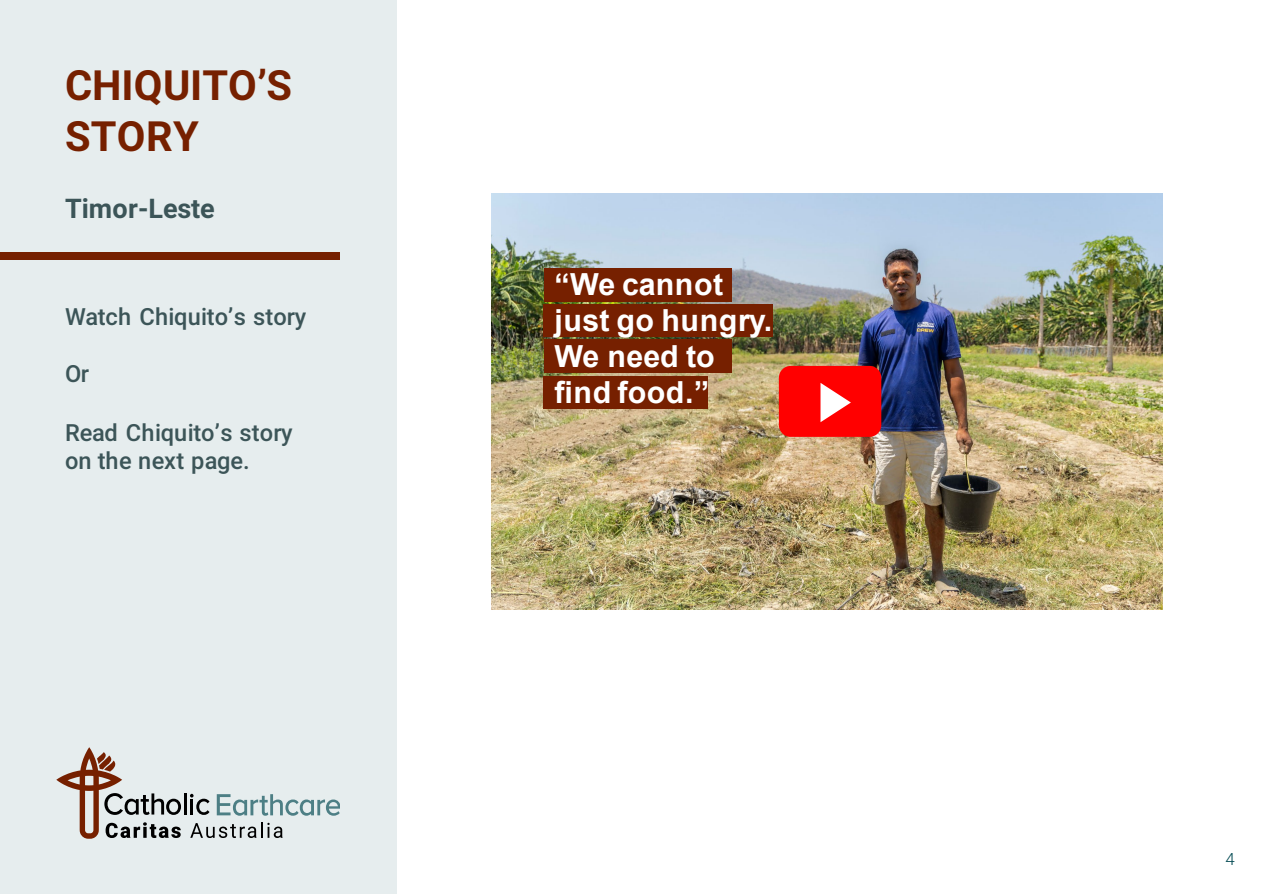
<style>
.page{position:relative;width:1264px;height:894px;background:#fff}
.page>*{position:absolute;margin:0;border:0;box-sizing:border-box;transform-origin:0 0}
.t1{font:700 41.7px/50.6px "Roboto";letter-spacing:.005em;color:#762000}
.t2{font:700 30.3px/36px "Arial";letter-spacing:.02em;color:#fff}
.t3{font:700 27px "Roboto";color:#3c5558}
.t4{font:500 23.7px/28px "Roboto";color:#3c5558}
.t5{font:300 16.8px "Roboto";color:#004851}
</style>
<div class="page">
<div style="left:0;top:0;width:396px;height:893px;background:#e6edee"></div>
<svg style="left:56px;top:747px;width:284px;height:91px"></svg>
<div style="left:0;top:252px;width:340px;height:8px;background:#762000"></div>
<img style="left:492px;top:194px;width:670px;height:415px">
<div style="left:543px;top:268px;width:188px;height:34px;background:#762000"></div>
<div style="left:543px;top:304px;width:230px;height:32px;background:#762000"></div>
<div style="left:543px;top:339px;width:188px;height:33px;background:#762000"></div>
<div style="left:543px;top:376px;width:165px;height:32px;background:#762000"></div>
<div style="left:778px;top:366px;width:103px;height:71px;background:#f00;border-radius:12px"></div>
<svg style="left:820px;top:383px;width:30px;height:39px"></svg>
<h1 class="t1" style="left:65px;top:58px;width:228px">CHIQUITO’S<br>STORY</h1>
<p class="t3" style="left:65px;top:189px;width:151px">Timor-Leste</p>
<p class="t4" style="left:65px;top:301px;width:243px">Watch Chiquito’s story</p>
<p class="t4" style="left:65px;top:358px;width:26px">Or</p>
<p class="t4" style="left:65px;top:417px;width:229px">Read Chiquito’s story on the next page.</p>
<p class="t2" style="left:554px;top:266px;width:219px">“We cannot just go hungry.<br>We need to find food.”</p>
<p class="t5" style="left:1225px;top:846px;width:11px">4</p>
</div>
